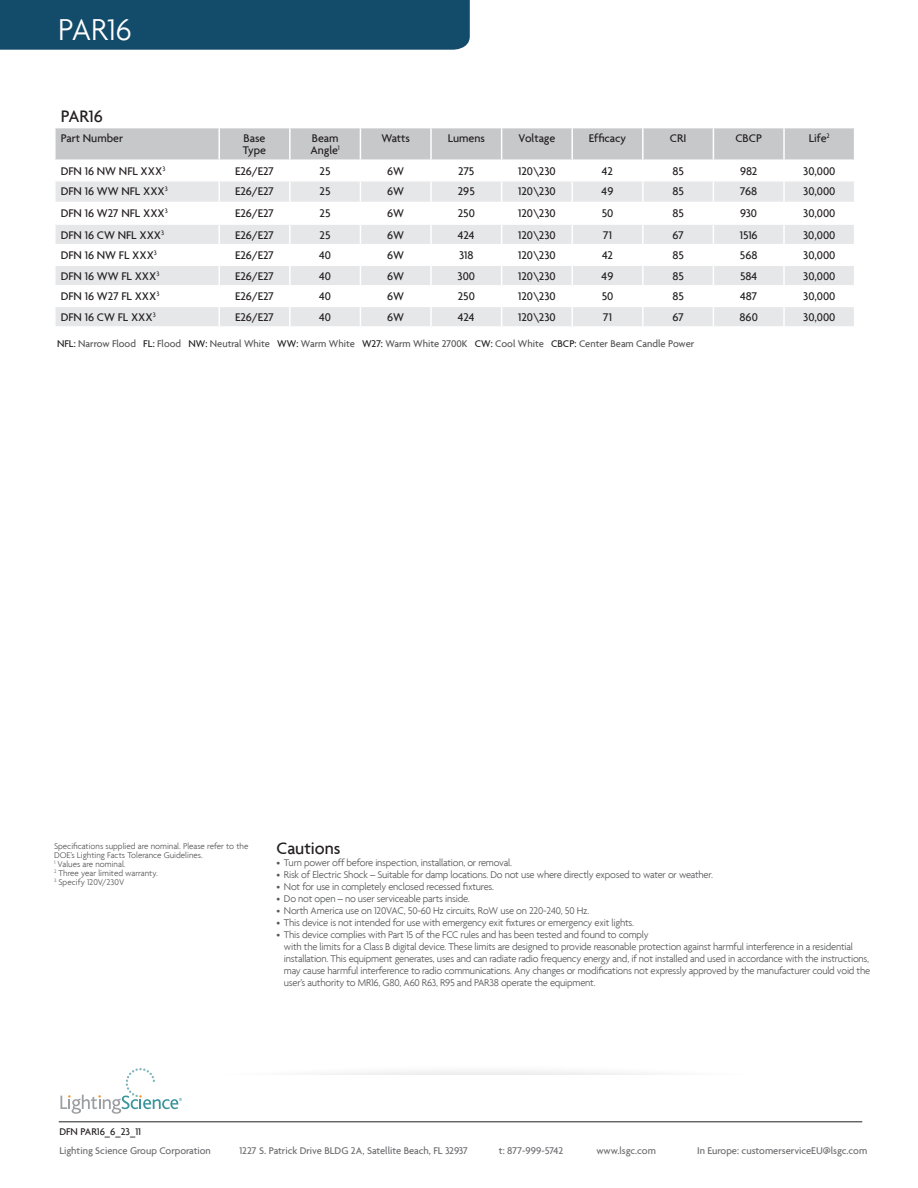
<style>
.page{position:relative;width:918px;height:1188px;background:#fff}
.page>*{position:absolute;margin:0;border:0;box-sizing:border-box;transform-origin:0 0}
.t1{font:300 32.4px "Agenda";color:#fff}
.t2{font:500 18px "Agenda";color:#231f20}
.t3{font:500 12px/12px "Agenda";color:#231f20}
.t4{font:300 10.5px/12px "Agenda";letter-spacing:-.02em;color:#57585a}
.t5{font:500 10.5px "Agenda";color:#6c6d70}
.t6{font:500 10.5px "Agenda";color:#57585a}
.t7{font:500 10.5px "Agenda";color:#231f20}
.t8{font:300 9px/9px "Agenda";color:#57585a}
.s1{color:#231f20}
</style>
<div class="page">
<div style="left:0;top:0;width:470px;height:50px;background:#134b6a"></div>
<svg style="left:55px;top:128px;width:799px;height:198px"></svg>
<div style="left:0;top:1063px;width:918px;height:125px;background:#231f20;opacity:.1"></div>
<div style="left:0;top:1076px;width:918px;height:112px;background:#fff"></div>
<svg style="left:60px;top:1068px;width:122px;height:46px"></svg>
<hr style="left:59px;top:1121px;width:803px;height:1px;background:#231f20">
<h1 class="t1" style="left:58px;top:11px;width:75px">PAR16</h1>
<h2 class="t2" style="left:61px;top:105px;width:44px">PAR16</h2>
<p class="t3" style="left:61px;top:132px;width:64px">Part Number</p>
<p class="t3" style="left:243px;top:132px;width:25px">Base<br>Type</p>
<p class="t3" style="left:310px;top:132px;width:31px">Beam<br>Angle<sup>1</sup></p>
<p class="t3" style="left:381px;top:132px;width:30px">Watts</p>
<p class="t3" style="left:448px;top:132px;width:39px">Lumens</p>
<p class="t3" style="left:519px;top:132px;width:38px">Voltage</p>
<p class="t3" style="left:589px;top:132px;width:39px">Efficacy</p>
<p class="t3" style="left:670px;top:132px;width:18px">CRI</p>
<p class="t3" style="left:735px;top:132px;width:28px">CBCP</p>
<p class="t3" style="left:809px;top:132px;width:22px">Life<sup>2</sup></p>
<p class="t3" style="left:61px;top:165px;width:106px">DFN 16 NW NFL XXX<sup>3</sup></p>
<p class="t3" style="left:235px;top:165px;width:40px">E26/E27</p>
<p class="t3" style="left:320px;top:165px;width:13px">25</p>
<p class="t3" style="left:387px;top:165px;width:18px">6W</p>
<p class="t3" style="left:458px;top:165px;width:18px">275</p>
<p class="t3" style="left:518px;top:165px;width:39px">120\230</p>
<p class="t3" style="left:602px;top:165px;width:13px">42</p>
<p class="t3" style="left:672px;top:165px;width:13px">85</p>
<p class="t3" style="left:740px;top:165px;width:19px">982</p>
<p class="t3" style="left:803px;top:165px;width:34px">30,000</p>
<p class="t3" style="left:61px;top:185px;width:109px">DFN 16 WW NFL XXX<sup>3</sup></p>
<p class="t3" style="left:235px;top:185px;width:40px">E26/E27</p>
<p class="t3" style="left:320px;top:185px;width:13px">25</p>
<p class="t3" style="left:387px;top:185px;width:18px">6W</p>
<p class="t3" style="left:458px;top:185px;width:19px">295</p>
<p class="t3" style="left:518px;top:185px;width:39px">120\230</p>
<p class="t3" style="left:602px;top:185px;width:13px">49</p>
<p class="t3" style="left:672px;top:185px;width:13px">85</p>
<p class="t3" style="left:740px;top:185px;width:18px">768</p>
<p class="t3" style="left:803px;top:185px;width:34px">30,000</p>
<p class="t3" style="left:61px;top:207px;width:109px">DFN 16 W27 NFL XXX<sup>3</sup></p>
<p class="t3" style="left:235px;top:207px;width:40px">E26/E27</p>
<p class="t3" style="left:320px;top:207px;width:13px">25</p>
<p class="t3" style="left:387px;top:207px;width:18px">6W</p>
<p class="t3" style="left:458px;top:207px;width:19px">250</p>
<p class="t3" style="left:518px;top:207px;width:39px">120\230</p>
<p class="t3" style="left:602px;top:207px;width:13px">50</p>
<p class="t3" style="left:672px;top:207px;width:13px">85</p>
<p class="t3" style="left:740px;top:207px;width:18px">930</p>
<p class="t3" style="left:803px;top:207px;width:34px">30,000</p>
<p class="t3" style="left:61px;top:228px;width:105px">DFN 16 CW NFL XXX<sup>3</sup></p>
<p class="t3" style="left:235px;top:229px;width:40px">E26/E27</p>
<p class="t3" style="left:320px;top:229px;width:13px">25</p>
<p class="t3" style="left:387px;top:229px;width:18px">6W</p>
<p class="t3" style="left:458px;top:229px;width:18px">424</p>
<p class="t3" style="left:518px;top:229px;width:39px">120\230</p>
<p class="t3" style="left:603px;top:229px;width:10px">71</p>
<p class="t3" style="left:673px;top:229px;width:13px">67</p>
<p class="t3" style="left:740px;top:229px;width:19px">1516</p>
<p class="t3" style="left:803px;top:229px;width:34px">30,000</p>
<p class="t3" style="left:61px;top:249px;width:98px">DFN 16 NW FL XXX<sup>3</sup></p>
<p class="t3" style="left:235px;top:249px;width:40px">E26/E27</p>
<p class="t3" style="left:319px;top:249px;width:13px">40</p>
<p class="t3" style="left:387px;top:249px;width:18px">6W</p>
<p class="t3" style="left:459px;top:249px;width:16px">318</p>
<p class="t3" style="left:518px;top:249px;width:39px">120\230</p>
<p class="t3" style="left:602px;top:249px;width:13px">42</p>
<p class="t3" style="left:672px;top:249px;width:13px">85</p>
<p class="t3" style="left:740px;top:249px;width:19px">568</p>
<p class="t3" style="left:803px;top:249px;width:34px">30,000</p>
<p class="t3" style="left:61px;top:270px;width:100px">DFN 16 WW FL XXX<sup>3</sup></p>
<p class="t3" style="left:235px;top:270px;width:40px">E26/E27</p>
<p class="t3" style="left:319px;top:270px;width:13px">40</p>
<p class="t3" style="left:387px;top:270px;width:18px">6W</p>
<p class="t3" style="left:458px;top:270px;width:19px">300</p>
<p class="t3" style="left:518px;top:270px;width:39px">120\230</p>
<p class="t3" style="left:602px;top:270px;width:13px">49</p>
<p class="t3" style="left:672px;top:270px;width:13px">85</p>
<p class="t3" style="left:740px;top:270px;width:19px">584</p>
<p class="t3" style="left:803px;top:270px;width:34px">30,000</p>
<p class="t3" style="left:61px;top:290px;width:100px">DFN 16 W27 FL XXX<sup>3</sup></p>
<p class="t3" style="left:235px;top:290px;width:40px">E26/E27</p>
<p class="t3" style="left:319px;top:290px;width:13px">40</p>
<p class="t3" style="left:387px;top:290px;width:18px">6W</p>
<p class="t3" style="left:458px;top:290px;width:19px">250</p>
<p class="t3" style="left:518px;top:290px;width:39px">120\230</p>
<p class="t3" style="left:602px;top:290px;width:13px">50</p>
<p class="t3" style="left:672px;top:290px;width:13px">85</p>
<p class="t3" style="left:740px;top:290px;width:19px">487</p>
<p class="t3" style="left:803px;top:290px;width:34px">30,000</p>
<p class="t3" style="left:61px;top:311px;width:96px">DFN 16 CW FL XXX<sup>3</sup></p>
<p class="t3" style="left:235px;top:311px;width:40px">E26/E27</p>
<p class="t3" style="left:319px;top:311px;width:13px">40</p>
<p class="t3" style="left:387px;top:311px;width:18px">6W</p>
<p class="t3" style="left:458px;top:311px;width:18px">424</p>
<p class="t3" style="left:518px;top:311px;width:39px">120\230</p>
<p class="t3" style="left:603px;top:311px;width:10px">71</p>
<p class="t3" style="left:673px;top:311px;width:13px">67</p>
<p class="t3" style="left:740px;top:311px;width:20px">860</p>
<p class="t3" style="left:803px;top:311px;width:34px">30,000</p>
<p class="t6" style="left:57px;top:338px;width:639px"><span class="s1">NFL:</span> Narrow Flood <span class="s1">FL:</span> Flood <span class="s1">NW:</span> Neutral White <span class="s1">WW:</span> Warm White <span class="s1">W27:</span> Warm White 2700K <span class="s1">CW:</span> Cool White <span class="s1">CBCP:</span> Center Beam Candle Power</p>
<p class="t8" style="left:54px;top:841px;width:196px">Specifications supplied are nominal. Please refer to the DOE’s Lighting Facts Tolerance Guidelines.<br><sup>1</sup> Values are nominal.<br><sup>2</sup> Three year limited warranty.<br><sup>3</sup> Specify 120V/230V</p>
<h2 class="t2" style="left:276px;top:837px;width:66px">Cautions</h2>
<p class="t4" style="left:276px;top:856px;width:237px">• Turn power off before inspection, installation, or removal.</p>
<p class="t4" style="left:276px;top:868px;width:438px">• Risk of Electric Shock – Suitable for damp locations. Do not use where directly exposed to water or weather.</p>
<p class="t4" style="left:276px;top:880px;width:219px">• Not for use in completely enclosed recessed fixtures.</p>
<p class="t4" style="left:276px;top:892px;width:195px">• Do not open – no user serviceable parts inside.</p>
<p class="t4" style="left:276px;top:904px;width:315px">• North America use on 120VAC, 50-60 Hz circuits, RoW use on 220-240, 50 Hz.</p>
<p class="t4" style="left:276px;top:916px;width:359px">• This device is not intended for use with emergency exit fixtures or emergency exit lights.</p>
<p class="t4" style="left:284px;top:928px;width:588px;text-indent:-7px">• This device complies with Part 15 of the FCC rules and has been tested and found to comply<br>with the limits for a Class B digital device. These limits are designed to provide reasonable protection against harmful interference in a residential installation. This equipment generates, uses and can radiate radio frequency energy and, if not installed and used in accordance with the instructions, may cause harmful interference to radio communications. Any changes or modifications not expressly approved by the manufacturer could void the user’s authority to MR16, G80, A60 R63, R95 and PAR38 operate the equipment.</p>
<p class="t7" style="left:59px;top:1125px;width:83px">DFN PAR16_6_23_11</p>
<p class="t5" style="left:59px;top:1145px;width:153px">Lighting Science Group Corporation</p>
<p class="t5" style="left:239px;top:1145px;width:230px">1227 S. Patrick Drive BLDG 2A, Satellite Beach, FL 32937</p>
<p class="t5" style="left:499px;top:1145px;width:66px">t: 877-999-5742</p>
<p class="t5" style="left:596px;top:1145px;width:61px">www.lsgc.com</p>
<p class="t5" style="left:697px;top:1145px;width:172px">In Europe: customerserviceEU@lsgc.com</p>
</div>
